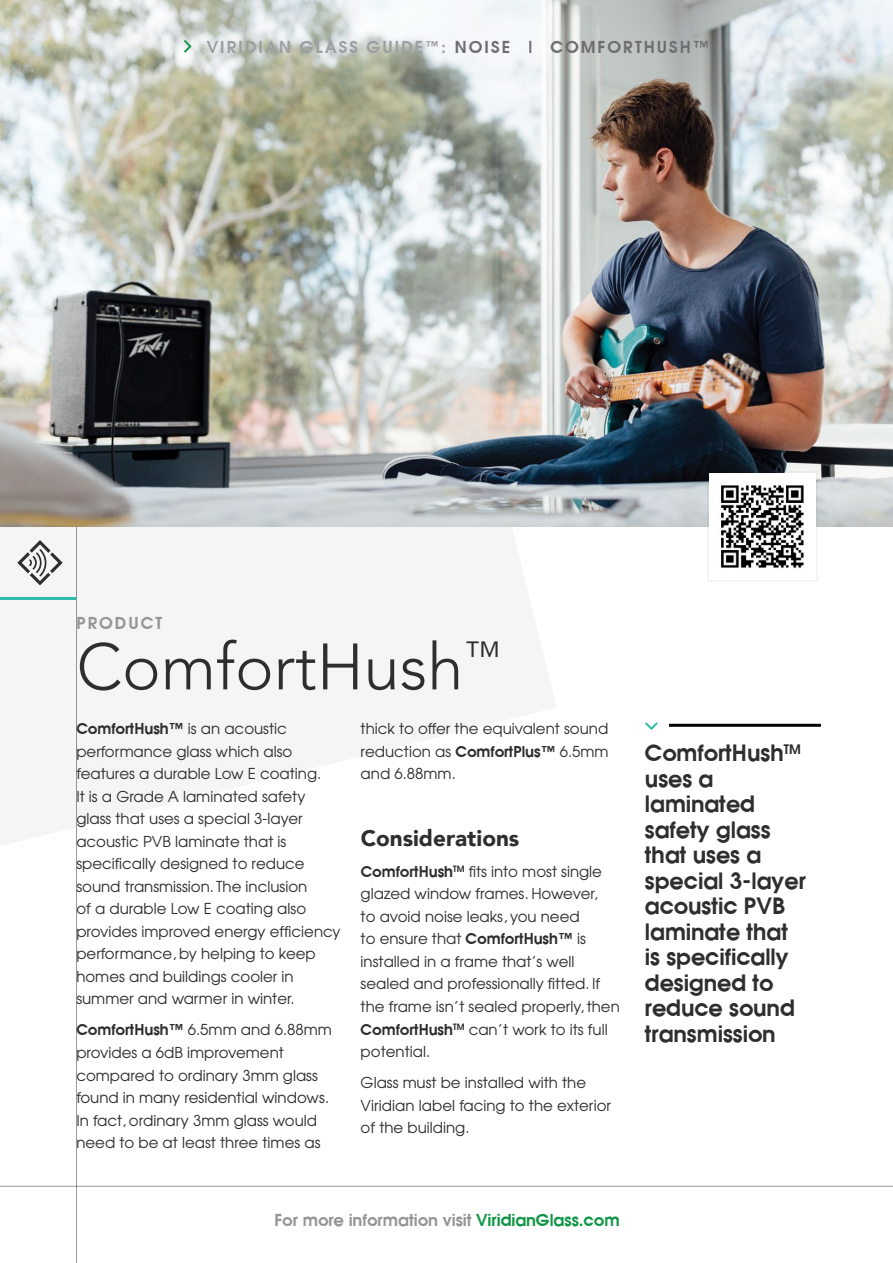
<style>
.page{position:relative;width:893px;height:1263px;background:#fff}
.page>*{position:absolute;margin:0;border:0;box-sizing:border-box;transform-origin:0 0}
.t1{font:300 64.8px "Avenir";color:#2e2e2f}
.t2{font:700 22.5px/25.5px "Avant Garde";color:#2e2e2f}
.t3{font:900 22.5px "Avenir";color:#2e2e2f}
.t4{font:700 16.5px "Avant Garde";color:#939598}
.t5{font:700 16.5px "Avant Garde";letter-spacing:.12em;color:#9d9fa2}
.t6{font:700 16.5px "Avant Garde";letter-spacing:.12em;color:#939598}
.t7{font:15px/22.5px "Avant Garde";color:#2e2e2f}
.s1{font-size:13.5px}
.s2{color:#6d6e71}
.s3{font-weight:700}
.s4{color:#109647}
</style>
<div class="page">
<hr style="left:0;top:1186px;width:893px;height:1px;background:#2e2e2f">
<hr style="left:76px;top:0;width:1px;height:1263px;background:#2e2e2f">
<img style="left:0;top:0;width:893px;height:526px">
<svg style="left:17px;top:540px;width:46px;height:45px"></svg>
<hr style="left:0;top:597px;width:76px;height:3px;background:#2dbbaa">
<svg style="left:184px;top:40px;width:8px;height:13px"></svg>
<hr style="left:669px;top:724px;width:152px;height:3px;background:#000">
<svg style="left:645px;top:722px;width:13px;height:8px"></svg>
<hr style="left:892px;top:77px;width:1px;height:1109px;background:#2e2e2f">
<div style="left:707px;top:471px;width:111px;height:111px;background:linear-gradient(to right,#fff,#fff)"></div>
<img style="left:710px;top:474px;width:105px;height:105px">
<p class="t5" style="left:207px;top:35px;width:504px">VIRIDIAN GLASS GUIDE<span class="s1">™</span>: <span class="s2">NOISE | COMFORTHUSH™</span></p>
<p class="t6" style="left:77px;top:611px;width:87px">PRODUCT</p>
<h1 class="t1" style="left:77px;top:629px;width:426px">ComfortHush<sup>™</sup></h1>
<p class="t7" style="left:76px;top:717px;width:266px"><span class="s3">ComfortHush™</span> is an acoustic performance glass which also features a durable Low E coating.<br>It is a Grade A laminated safety glass that uses a special 3-layer acoustic PVB laminate that is specifically designed to reduce sound transmission. The inclusion<br>of a durable Low E coating also provides improved energy efficiency performance, by helping to keep homes and buildings cooler in summer and warmer in winter.</p>
<p class="t7" style="left:76px;top:1018px;width:257px"><span class="s3">ComfortHush™</span> 6.5mm and 6.88mm provides a 6dB improvement compared to ordinary 3mm glass found in many residential windows.<br>In fact, ordinary 3mm glass would need to be at least three times as</p>
<p class="t7" style="left:361px;top:717px;width:250px;text-align:justify">thick to offer the equivalent sound reduction as <span class="s3">ComfortPlus™</span> 6.5mm and 6.88mm.</p>
<h2 class="t3" style="left:361px;top:819px;width:160px">Considerations</h2>
<p class="t7" style="left:361px;top:860px;width:261px"><span class="s3">ComfortHush</span><sup>TM</sup> fits into most single glazed window frames. However,<br>to avoid noise leaks, you need<br>to ensure that <span class="s3">ComfortHush™</span> is installed in a frame that’s well sealed and professionally fitted. If the frame isn’t sealed properly, then<br><span class="s3">ComfortHush</span><sup>TM</sup> can’t work to its full potential.</p>
<p class="t7" style="left:361px;top:1071px;width:252px">Glass must be installed with the<br>Viridian label facing to the exterior of the building.</p>
<h2 class="t2" style="left:645px;top:739px;width:162px">ComfortHush<sup>TM </sup>uses a laminated safety glass that uses a special 3-layer acoustic PVB laminate that is specifically designed to reduce sound transmission</h2>
<p class="t4" style="left:274px;top:1208px;width:347px">For more information visit <span class="s4">ViridianGlass.com</span></p>
</div>
